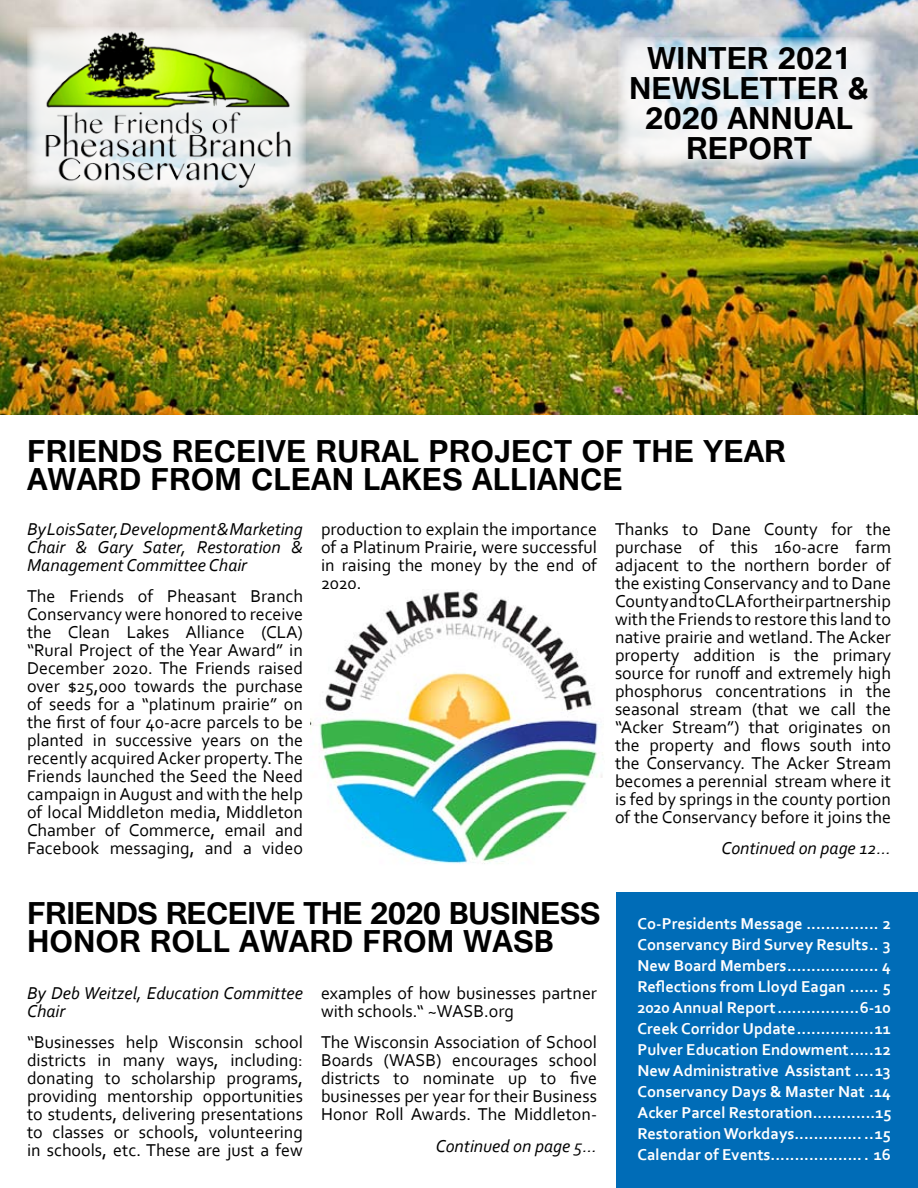
<style>
.page{position:relative;width:918px;height:1188px;background:#fff}
.page>*{position:absolute;margin:0;border:0;box-sizing:border-box;transform-origin:0 0}
.t1{font:700 39px/28.5px "Tunga";color:#000}
.t2{font:700 39px/28.5px "Tunga";letter-spacing:-.02em;color:#000}
.t3{font:18px/18px "Corbel";color:#000;text-align:justify}
.t4{font:italic 18px/18px "Corbel";color:#000;text-align:justify}
.t5{font:700 16.5px/21px "Corbel";color:#fff;text-align:justify}
</style>
<div class="page">
<img style="left:0;top:0;width:918px;height:415px">
<svg style="left:27px;top:27px;width:279px;height:167px;background:#d9dbd9"></svg>
<img style="left:40px;top:28px;width:255px;height:161px">
<div style="left:616px;top:892px;width:302px;height:296px;background:#006cb7"></div>
<img style="left:310px;top:591px;width:293px;height:273px">
<svg style="left:618px;top:38px;width:258px;height:130px;fill:#eef0f3"></svg>
<h1 class="t1" style="left:647px;top:41px;width:22px">WINTER</h1>
<h1 class="t1" style="left:778px;top:41px;width:66px">2021</h1>
<h1 class="t1" style="left:629px;top:71px;width:22px">NEWSLETTER</h1>
<h1 class="t1" style="left:848px;top:71px;width:23px">&amp;</h1>
<h1 class="t1" style="left:686px;top:100px;width:85px;line-height:30px;text-indent:-41px">2020 ANNUAL<br>REPORT</h1>
<h1 class="t1" style="left:27px;top:434px;width:761px">Friends Receive Rural Project of the Year<br>Award f rom CLean lakes alliance</h1>
<p class="t4" style="left:27px;top:519px;width:277px">By Lois Sater, Development &amp; Marketing Chair &amp; Gary Sater, Restoration &amp; Management Committee Chair</p>
<p class="t3" style="left:27px;top:587px;width:278px">The Friends of Pheasant Branch Conservancy were honored to receive the Clean Lakes Alliance (CLA) “Rural Project of the Year Award” in December 2020. The Friends raised over $25,000 towards the purchase of seeds for a “platinum prairie” on the first of four 40-acre parcels to be planted in successive years on the recently acquired Acker property. The Friends launched the Seed the Need campaign in August and with the help of local Middleton media, Middleton Chamber of Commerce, email and Facebook messaging, and a video</p>
<p class="t3" style="left:321px;top:519px;width:278px">production to explain the importance of a Platinum Prairie, were successful in raising the money by the end of 2020.</p>
<p class="t3" style="left:615px;top:519px;width:278px">Thanks to Dane County for the purchase of this 160-acre farm adjacent to the northern border of the existing Conservancy and to Dane County and to CLA for their partnership with the Friends to restore this land to native prairie and wetland. The Acker property addition is the primary source for runoff and extremely high phosphorus concentrations in the seasonal stream (that we call the “Acker Stream”) that originates on the property and flows south into the Conservancy. The Acker Stream becomes a perennial stream where it is fed by springs in the county portion of the Conservancy before it joins the</p>
<p class="t4" style="left:721px;top:839px;width:171px">Continued on page 12...</p>
<h1 class="t2" style="left:27px;top:896px;width:575px">Friends Receive the 2020 Business<br>Honor Roll Award from WASB</h1>
<p class="t4" style="left:27px;top:983px;width:277px">By Deb Weitzel, Education Committee<br>Chair</p>
<p class="t3" style="left:27px;top:1033px;width:278px">“Businesses help Wisconsin school districts in many ways, including: donating to scholarship programs, providing mentorship opportunities to students, delivering presentations to classes or schools, volunteering in schools, etc. These are just a few</p>
<p class="t3" style="left:321px;top:983px;width:277px">examples of how businesses partner with schools.“ ~WASB.org</p>
<p class="t3" style="left:321px;top:1033px;width:278px">The Wisconsin Association of School Boards (WASB) encourages school districts to nominate up to five businesses per year for their Business Honor Roll Awards. The Middleton-</p>
<p class="t4" style="left:436px;top:1136px;width:163px">Continued on page 5...</p>
<p class="t5" style="left:638px;top:912px;width:256px">Co-Presidents Message ............... 2<br>Conservancy Bird Survey Results.. 3<br>New Board Members................... 4<br>Reflections from Lloyd Eagan ...... 5<br>2020 Annual Report.................6-10<br>Creek Corridor Update................11<br>Pulver Education Endowment.....12<br>New Administrative Assistant ....13<br>Conservancy Days &amp; Master Nat .14<br>Acker Parcel Restoration.............15<br>Restoration Workdays................15<br>Calendar of Events.................... 16</p>
</div>
